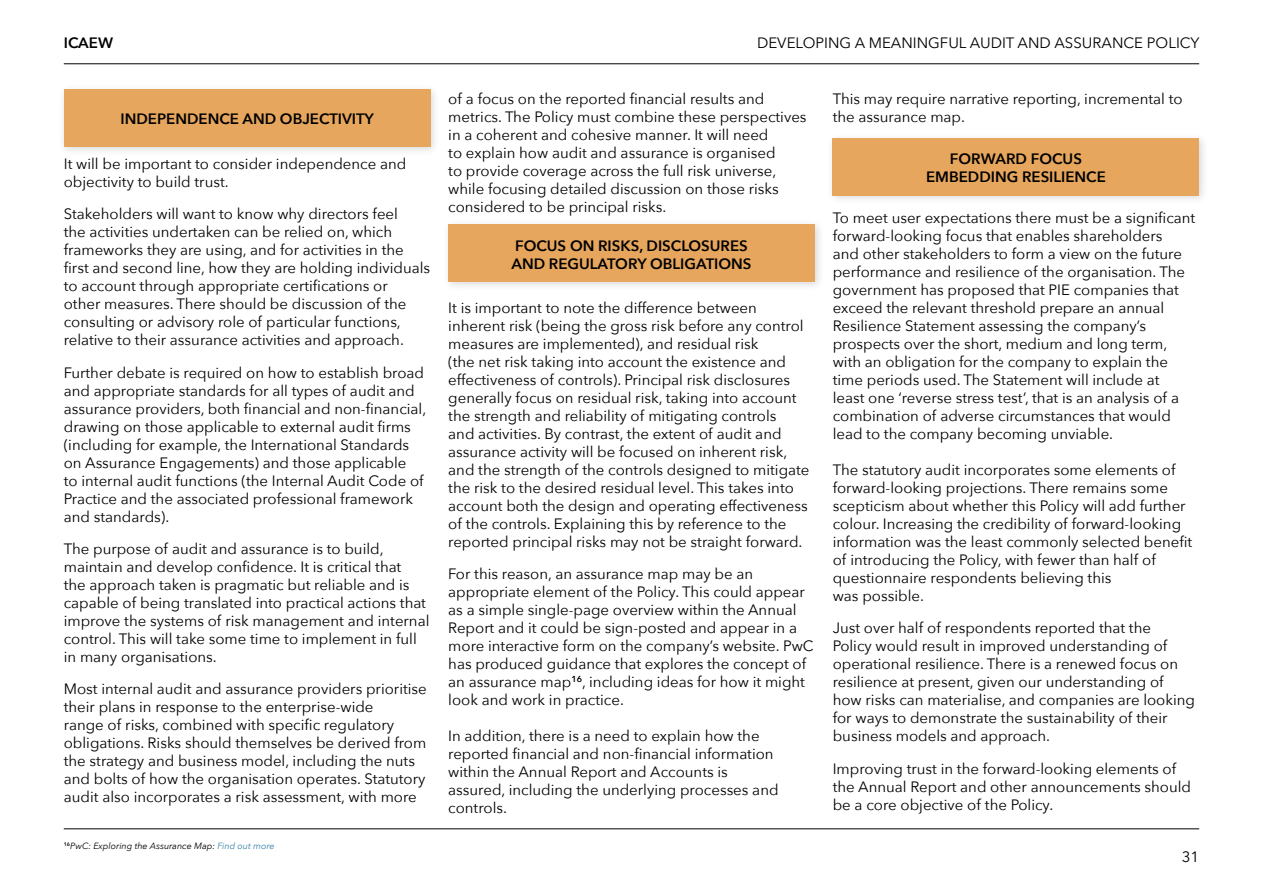
<style>
.page{position:relative;width:1263px;height:893px;background:#fff}
.page>*{position:absolute;margin:0;border:0;box-sizing:border-box;transform-origin:0 0}
.t1{font:15px/18px "Avenir Next";color:#000}
.t2{font:600 15px/18px "Avenir Next";color:#000}
.t3{font:italic 9px "Avenir Next";color:#000}
.s1{color:#3c82a9}
</style>
<div class="page">
<hr style="left:64px;top:64px;width:1135px;height:1px;background:#000">
<hr style="left:64px;top:829px;width:1135px;height:1px;background:#000">
<div style="left:58px;top:83px;width:383px;height:74px;background:#000;opacity:.15"></div>
<div style="left:64px;top:89px;width:366px;height:57px;background:#e6a65d"></div>
<div style="left:442px;top:218px;width:383px;height:74px;background:#000;opacity:.15"></div>
<div style="left:448px;top:224px;width:367px;height:58px;background:#e6a65d"></div>
<div style="left:827px;top:132px;width:382px;height:74px;background:#000;opacity:.15"></div>
<div style="left:833px;top:138px;width:366px;height:57px;background:#e6a65d"></div>
<p class="t2" style="left:64px;top:34px;width:51px">ICAEW</p>
<p class="t1" style="left:757px;top:33px;width:444px">DEVELOPING A MEANINGFUL AUDIT AND ASSURANCE POLICY</p>
<p class="t2" style="left:121px;top:110px;width:255px">INDEPENDENCE AND OBJECTIVITY</p>
<p class="t1" style="left:64px;top:154px;width:344px">It will be important to consider independence and objectivity to build trust.</p>
<p class="t1" style="left:64px;top:204px;width:368px">Stakeholders will want to know why directors feel<br>the activities undertaken can be relied on, which frameworks they are using, and for activities in the first and second line, how they are holding individuals to account through appropriate certifications or<br>other measures. There should be discussion of the consulting or advisory role of particular functions, relative to their assurance activities and approach.</p>
<p class="t1" style="left:64px;top:363px;width:364px">Further debate is required on how to establish broad and appropriate standards for all types of audit and assurance providers, both financial and non-financial, drawing on those applicable to external audit firms (including for example, the International Standards on Assurance Engagements) and those applicable<br>to internal audit functions (the Internal Audit Code of Practice and the associated professional framework and standards).</p>
<p class="t1" style="left:64px;top:539px;width:367px">The purpose of audit and assurance is to build, maintain and develop confidence. It is critical that<br>the approach taken is pragmatic but reliable and is capable of being translated into practical actions that improve the systems of risk management and internal control. This will take some time to implement in full in many organisations.</p>
<p class="t1" style="left:64px;top:680px;width:365px">Most internal audit and assurance providers prioritise their plans in response to the enterprise-wide<br>range of risks, combined with specific regulatory obligations. Risks should themselves be derived from the strategy and business model, including the nuts and bolts of how the organisation operates. Statutory audit also incorporates a risk assessment, with more</p>
<p class="t3" style="left:64px;top:838px;width:212px"><sup>16</sup>PwC: Exploring the Assurance Map: <span class="s1">Find out more</span></p>
<p class="t1" style="left:448px;top:89px;width:360px">of a focus on the reported financial results and metrics. The Policy must combine these perspectives in a coherent and cohesive manner. It will need<br>to explain how audit and assurance is organised<br>to provide coverage across the full risk universe, while focusing detailed discussion on those risks considered to be principal risks.</p>
<p class="t2" style="left:511px;top:236px;width:242px">FOCUS ON RISKS, DISCLOSURES<br>AND REGULATORY OBLIGATIONS</p>
<p class="t1" style="left:448px;top:298px;width:363px">It is important to note the difference between inherent risk (being the gross risk before any control measures are implemented), and residual risk<br>(the net risk taking into account the existence and effectiveness of controls). Principal risk disclosures generally focus on residual risk, taking into account the strength and reliability of mitigating controls<br>and activities. By contrast, the extent of audit and assurance activity will be focused on inherent risk, and the strength of the controls designed to mitigate the risk to the desired residual level. This takes into account both the design and operating effectiveness of the controls. Explaining this by reference to the reported principal risks may not be straight forward.</p>
<p class="t1" style="left:448px;top:564px;width:367px">For this reason, an assurance map may be an appropriate element of the Policy. This could appear as a simple single-page overview within the Annual Report and it could be sign-posted and appear in a more interactive form on the company’s website. PwC has produced guidance that explores the concept of an assurance map<sup>16</sup>, including ideas for how it might look and work in practice.</p>
<p class="t1" style="left:448px;top:726px;width:332px">In addition, there is a need to explain how the reported financial and non-financial information within the Annual Report and Accounts is assured, including the underlying processes and controls.</p>
<p class="t1" style="left:833px;top:89px;width:351px">This may require narrative reporting, incremental to the assurance map.</p>
<p class="t2" style="left:926px;top:150px;width:181px;text-align:center">FORWARD FOCUS<br>EMBEDDING RESILIENCE</p>
<p class="t1" style="left:833px;top:208px;width:364px">To meet user expectations there must be a significant forward-looking focus that enables shareholders<br>and other stakeholders to form a view on the future performance and resilience of the organisation. The government has proposed that PIE companies that exceed the relevant threshold prepare an annual Resilience Statement assessing the company’s prospects over the short, medium and long term, with an obligation for the company to explain the time periods used. The Statement will include at<br>least one ‘reverse stress test’, that is an analysis of a combination of adverse circumstances that would lead to the company becoming unviable.</p>
<p class="t1" style="left:833px;top:460px;width:361px">The statutory audit incorporates some elements of forward-looking projections. There remains some scepticism about whether this Policy will add further colour. Increasing the credibility of forward-looking information was the least commonly selected benefit of introducing the Policy, with fewer than half of questionnaire respondents believing this<br>was possible.</p>
<p class="t1" style="left:833px;top:618px;width:364px">Just over half of respondents reported that the<br>Policy would result in improved understanding of operational resilience. There is a renewed focus on resilience at present, given our understanding of how risks can materialise, and companies are looking for ways to demonstrate the sustainability of their business models and approach.</p>
<p class="t1" style="left:833px;top:759px;width:360px">Improving trust in the forward-looking elements of the Annual Report and other announcements should be a core objective of the Policy.</p>
<p class="t1" style="left:1182px;top:847px;width:19px">31</p>
</div>
